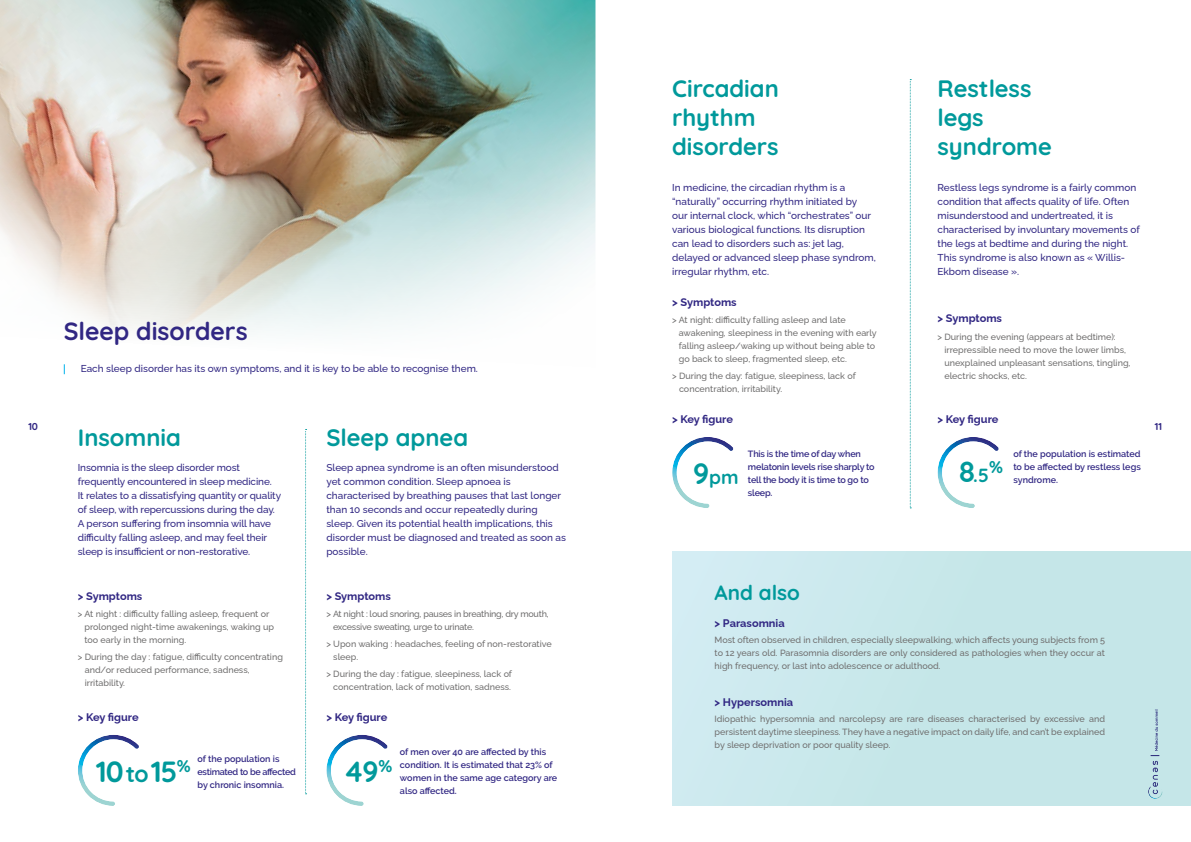
<style>
.page{position:relative;width:1191px;height:842px;background:#fff}
.page>*{position:absolute;margin:0;border:0;box-sizing:border-box;transform-origin:0 0}
.t1{font:300 29.2px "Quicksand";color:#00999b}
.t2{font:300 24.8px "Quicksand";color:#312783}
.t3{font:300 23.7px/29px "Quicksand";color:#00999b}
.t4{font:300 20.7px "Quicksand";color:#00999b}
.t5{font:300 19px "Quicksand";color:#00999b}
.t6{font:300 17px "Quicksand";color:#00999b}
.t7{font:700 11px "Raleway";color:#312783}
.t8{font:500 10px/14px "Raleway";color:#312783}
.t9{font:300 10px "Quicksand";color:#312783}
.t10{font:500 9px/13px "Raleway";color:#706f6f}
.t11{font:600 9px/13px "Raleway";color:#312783}
.t12{font:600 9px/13px "Raleway";letter-spacing:-.02em;color:#312783}
.t13{font:500 9px/13px "Raleway";letter-spacing:-.025em;color:#706f6f}
.s1{font-size:29.2px}
.s2{font-size:23px}
</style>
<div class="page">
<svg style="left:937px;top:437px;width:62px;height:71px"></svg>
<img style="left:0;top:0;width:595px;height:375px">
<div style="left:672px;top:552px;width:519px;height:254px;background:#c5e6e8"></div>
<svg style="left:305px;top:429px;width:2px;height:365px"></svg>
<svg style="left:910px;top:79px;width:1px;height:430px"></svg>
<svg style="left:672px;top:437px;width:61px;height:71px"></svg>
<svg style="left:78px;top:735px;width:61px;height:71px"></svg>
<svg style="left:326px;top:735px;width:62px;height:71px"></svg>
<svg style="left:1148px;top:710px;width:14px;height:89px"></svg>
<h3 class="t3" style="left:672px;top:77px;width:108px">Circadian rhythm disorders</h3>
<h3 class="t3" style="left:937px;top:77px;width:116px">Restless legs syndrome</h3>
<p class="t8" style="left:937px;top:181px;width:204px">Restless legs syndrome is a fairly common condition that affects quality of life. Often misunderstood and undertreated, it is characterised by involuntary movements of the legs at bedtime and during the night.<br>This syndrome is also known as « Willis-Ekbom disease ».</p>
<p class="t7" style="left:937px;top:314px;width:66px">&gt; Symptoms</p>
<p class="t10" style="left:944px;top:331px;width:188px;text-indent:-7px">&gt; During the evening (appears at bedtime): irrepressible need to move the lower limbs, unexplained unpleasant sensations, tingling, electric shocks, etc.</p>
<p class="t8" style="left:672px;top:181px;width:205px">In medicine, the circadian rhythm is a “naturally” occurring rhythm initiated by<br>our internal clock, which “orchestrates” our various biological functions. Its disruption can lead to disorders such as: jet lag, delayed or advanced sleep phase syndrom, irregular rhythm, etc.</p>
<p class="t7" style="left:672px;top:297px;width:66px">&gt; Symptoms</p>
<p class="t10" style="left:679px;top:314px;width:200px;text-indent:-7px">&gt; At night: difficulty falling asleep and late awakening, sleepiness in the evening with early falling asleep/waking up without being able to go back to sleep, fragmented sleep, etc.</p>
<p class="t10" style="left:679px;top:370px;width:178px;text-indent:-7px">&gt; During the day: fatigue, sleepiness, lack of concentration, irritability.</p>
<p class="t7" style="left:672px;top:410px;width:62px">&gt; Key figure</p>
<p class="t12" style="left:748px;top:448px;width:128px">This is the time of day when melatonin levels rise sharply to tell the body it is time to go to sleep.</p>
<h2 class="t2" style="left:64px;top:321px;width:185px">Sleep disorders</h2>
<p class="t8" style="left:81px;top:362px;width:399px">Each sleep disorder has its own symptoms, and it is key to be able to recognise them.</p>
<p class="t7" style="left:937px;top:410px;width:62px">&gt; Key figure</p>
<p class="t9" style="left:28px;top:422px;width:11px">10</p>
<p class="t9" style="left:1155px;top:422px;width:9px">11</p>
<h3 class="t5" style="left:693px;top:470px;width:47px"><span class="s1">9</span>pm</h3>
<h3 class="t3" style="left:326px;top:425px;width:143px">Sleep apnea</h3>
<h3 class="t3" style="left:78px;top:425px;width:105px">Insomnia</h3>
<p class="t11" style="left:1013px;top:448px;width:129px">of the population is estimated to be affected by restless legs</p>
<p class="t8" style="left:326px;top:462px;width:234px">Sleep apnea syndrome is an often misunderstood</p>
<h3 class="t6" style="left:989px;top:460px;width:15px">%</h3>
<p class="t8" style="left:326px;top:476px;width:241px">yet common condition. Sleep apnoea is characterised by breathing pauses that last longer than 10 seconds and occur repeatedly during sleep. Given its potential health implications, this disorder must be diagnosed and treated as soon as possible.</p>
<p class="t7" style="left:326px;top:591px;width:66px">&gt; Symptoms</p>
<p class="t13" style="left:333px;top:608px;width:217px;text-indent:-7px">&gt; At night : loud snoring, pauses in breathing, dry mouth, excessive sweating, urge to urinate.</p>
<p class="t10" style="left:333px;top:638px;width:220px;text-indent:-7px">&gt; Upon waking : headaches, feeling of non-restorative sleep.</p>
<p class="t10" style="left:326px;top:668px;width:187px;text-align:right">&gt; During the day : fatigue, sleepiness, lack of concentration, lack of motivation, sadness.</p>
<h3 class="t5" style="left:958px;top:468px;width:32px"><span class="s1">8</span>.5</h3>
<p class="t8" style="left:78px;top:462px;width:205px">Insomnia is the sleep disorder most frequently encountered in sleep medicine.<br>It relates to a dissatisfying quantity or quality of sleep, with repercussions during the day.<br>A person suffering from insomnia will have difficulty falling asleep, and may feel their sleep is insufficient or non-restorative.</p>
<p class="t11" style="left:1013px;top:474px;width:46px">syndrome.</p>
<h3 class="t4" style="left:714px;top:585px;width:87px">And also</h3>
<p class="t7" style="left:78px;top:591px;width:66px">&gt; Symptoms</p>
<p class="t10" style="left:84px;top:608px;width:191px;text-indent:-7px">&gt; At night : difficulty falling asleep, frequent or prolonged night-time awakenings, waking up too early in the morning.</p>
<p class="t10" style="left:85px;top:651px;width:200px;text-indent:-7px">&gt; During the day : fatigue, difficulty concentrating and/or reduced performance, sadness, irritability.</p>
<p class="t7" style="left:714px;top:618px;width:72px">&gt; Parasomnia</p>
<p class="t10" style="left:714px;top:632px;width:392px;text-align:justify">Most often observed in children, especially sleepwalking, which affects young subjects from 5 to 12 years old. Parasomnia disorders are only considered as pathologies when they occur at high frequency, or last into adolescence or adulthood.</p>
<p class="t7" style="left:78px;top:708px;width:62px">&gt; Key figure</p>
<p class="t11" style="left:197px;top:752px;width:100px">of the population is estimated to be affected by chronic insomnia.</p>
<h1 class="t1" style="left:96px;top:760px;width:96px">10 <span class="s2">to</span> 15<sup>%</sup></h1>
<p class="t7" style="left:326px;top:708px;width:62px">&gt; Key figure</p>
<h1 class="t1" style="left:343px;top:760px;width:50px">49<sup>%</sup></h1>
<p class="t11" style="left:400px;top:745px;width:159px">of men over 40 are affected by this condition. It is estimated that 23% of women in the same age category are also affected.</p>
<p class="t7" style="left:714px;top:697px;width:80px">&gt; Hypersomnia</p>
<p class="t10" style="left:714px;top:713px;width:392px;text-align:justify">Idiopathic hypersomnia and narcolepsy are rare diseases characterised by excessive and persistent daytime sleepiness. They have a negative impact on daily life, and can’t be explained by sleep deprivation or poor quality sleep.</p>
</div>
